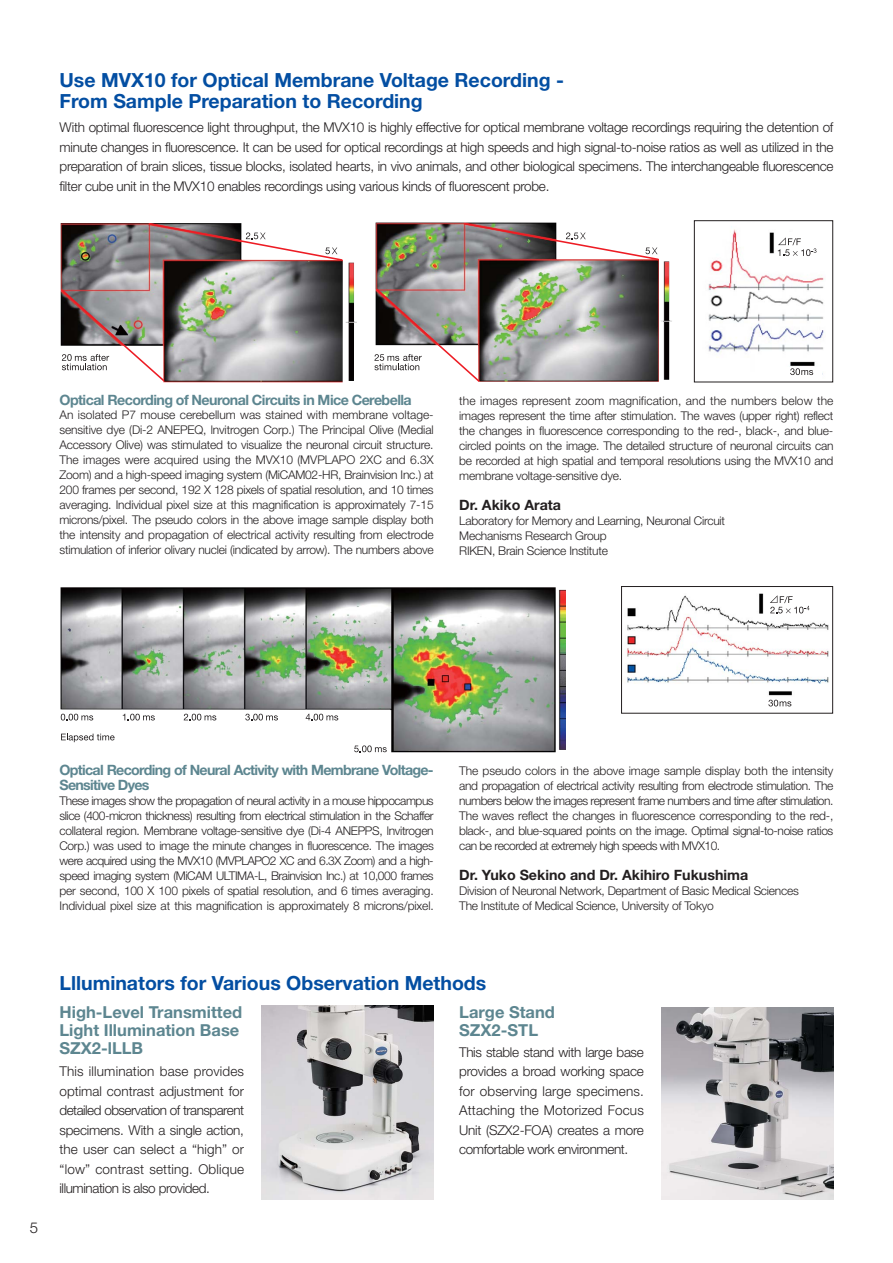
<style>
.page{position:relative;width:893px;height:1263px;background:#fff}
.page>*{position:absolute;margin:0;border:0;box-sizing:border-box;transform-origin:0 0}
.t1{font:700 19.5px/21px "Helvetica Neue LT Std";color:#034ea2}
.t2{font:700 16.5px/18px "Helvetica Neue LT Std";color:#5d8690}
.t3{font:300 15px "Helvetica Neue LT Std";color:#231f20}
.t4{font:700 14.25px/15px "Helvetica Neue LT Std";letter-spacing:-.05em;color:#5d8690}
.t5{font:700 14.25px "Helvetica Neue LT Std";color:#231f20}
.t6{font:300 13.5px/19.5px "Helvetica Neue LT Std";letter-spacing:-.02em;color:#231f20;text-align:justify}
.t7{font:300 12px/15px "Helvetica Neue LT Std";letter-spacing:-.02em;color:#231f20;text-align:justify}
</style>
<div class="page">
<img style="left:262px;top:1006px;width:172px;height:193px">
<img style="left:662px;top:1008px;width:171px;height:191px">
<img style="left:708px;top:226px;width:116px;height:149px">
<div style="left:694px;top:220px;width:139px;height:162px;border:1px solid #231f20"></div>
<div style="left:777px;top:232px;width:44px;height:31px;background:#fff"></div>
<svg style="left:778px;top:237px;width:38px;height:19px"></svg>
<div style="left:778px;top:368px;width:44px;height:11px;background:#fff"></div>
<svg style="left:790px;top:368px;width:23px;height:7px"></svg>
<img style="left:61px;top:223px;width:296px;height:159px">
<svg style="left:60px;top:288px;width:106px;height:95px"></svg>
<img style="left:376px;top:222px;width:296px;height:160px">
<svg style="left:374px;top:287px;width:107px;height:95px"></svg>
<img style="left:147px;top:223px;width:197px;height:39px">
<img style="left:462px;top:222px;width:198px;height:40px">
<img style="left:60px;top:587px;width:506px;height:165px">
<img style="left:627px;top:593px;width:202px;height:103px">
<div style="left:621px;top:586px;width:212px;height:127px;border:1px solid #231f20"></div>
<div style="left:767px;top:590px;width:49px;height:28px;background:#fff"></div>
<div style="left:61px;top:713px;width:53px;height:7px;background:#fff"></div>
<svg style="left:770px;top:595px;width:39px;height:18px"></svg>
<svg style="left:768px;top:700px;width:23px;height:6px"></svg>
<svg style="left:61px;top:734px;width:54px;height:8px"></svg>
<svg style="left:61px;top:714px;width:32px;height:6px"></svg>
<svg style="left:123px;top:714px;width:32px;height:6px"></svg>
<svg style="left:184px;top:714px;width:32px;height:6px"></svg>
<svg style="left:245px;top:714px;width:33px;height:6px"></svg>
<svg style="left:306px;top:714px;width:32px;height:6px"></svg>
<svg style="left:354px;top:745px;width:33px;height:7px"></svg>
<h1 class="t1" style="left:60px;top:72px;width:506px">Use MVX10 for Optical Membrane Voltage Recording -<br>From Sample Preparation to Recording</h1>
<p class="t6" style="left:60px;top:120px;width:775px">With optimal fluorescence light throughput, the MVX10 is highly effective for optical membrane voltage recordings requiring the detention of minute changes in fluorescence. It can be used for optical recordings at high speeds and high signal-to-noise ratios as well as utilized in the preparation of brain slices, tissue blocks, isolated hearts, in vivo animals, and other biological specimens. The interchangeable fluorescence filter cube unit in the MVX10 enables recordings using various kinds of fluorescent probe.</p>
<p class="t4" style="left:60px;top:394px;width:354px">Optical Recording of Neuronal Circuits in Mice Cerebella</p>
<p class="t7" style="left:60px;top:409px;width:376px">An isolated P7 mouse cerebellum was stained with membrane voltage&shy;sensitive dye (Di-2 ANEPEQ, lnvitrogen Corp.) The Principal Olive (Medial Accessory Olive) was stimulated to visualize the neuronal circuit structure.<br>The images were acquired using the MVX10 (MVPLAPO 2XC and 6.3X Zoom) and a high-speed imaging system (MiCAM02-HR, Brainvision Inc.) at 200 frames per second, 192 X 128 pixels of spatial resolution, and 10 times averaging. Individual pixel size at this magnification is approximately 7-15 microns/pixel. The pseudo colors in the above image sample display both the intensity and propagation of electrical activity resulting from electrode stimulation of inferior olivary nuclei (indicated by arrow). The numbers above</p>
<p class="t7" style="left:459px;top:394px;width:376px">the images represent zoom magnification, and the numbers below the images represent the time after stimulation. The waves (upper right) reflect the changes in fluorescence corresponding to the red-, black-, and blue&shy;circled points on the image. The detailed structure of neuronal circuits can be recorded at high spatial and temporal resolutions using the MVX10 and membrane voltage-sensitive dye.</p>
<p class="t5" style="left:459px;top:500px;width:103px">Dr. Akiko Arata</p>
<p class="t7" style="left:459px;top:514px;width:267px;text-align:left">Laboratory for Memory and Learning, Neuronal Circuit<br>Mechanisms Research Group<br>RIKEN, Brain Science Institute</p>
<p class="t4" style="left:60px;top:764px;width:376px">Optical Recording of Neural Activity with Membrane Voltage-<br>Sensitive Dyes</p>
<p class="t7" style="left:60px;top:794px;width:376px">These images show the propagation of neural activity in a mouse hippocampus slice (400-micron thickness) resulting from electrical stimulation in the Schaffer collateral region. Membrane voltage-sensitive dye (Di-4 ANEPPS, lnvitrogen Corp.) was used to image the minute changes in fluorescence. The images were acquired using the MVX10 (MVPLAPO2 XC and 6.3X Zoom) and a high&shy;speed imaging system (MiCAM ULTIMA-L, Brainvision Inc.) at 10,000 frames per second, 100 X 100 pixels of spatial resolution, and 6 times averaging.<br>Individual pixel size at this magnification is approximately 8 microns/pixel.</p>
<p class="t7" style="left:459px;top:765px;width:376px">The pseudo colors in the above image sample display both the intensity and propagation of electrical activity resulting from electrode stimulation. The numbers below the images represent frame numbers and time after stimulation.<br>The waves reflect the changes in fluorescence corresponding to the red-, black-, and blue-squared points on the image. Optimal signal-to-noise ratios can be recorded at extremely high speeds with MVX10.</p>
<p class="t5" style="left:459px;top:870px;width:290px">Dr. Yuko Sekino and Dr. Akihiro Fukushima</p>
<p class="t7" style="left:459px;top:885px;width:341px">Division of Neuronal Network, Department of Basic Medical Sciences<br>The Institute of Medical Science, University of Tokyo</p>
<p class="t3" style="left:30px;top:1222px;width:10px">5</p>
<h1 class="t1" style="left:60px;top:974px;width:428px">Llluminators for Various Observation Methods</h1>
<h2 class="t2" style="left:60px;top:1005px;width:184px">High-Level Transmitted<br>Light Illumination Base<br>SZX2-lLLB</h2>
<h2 class="t2" style="left:459px;top:1005px;width:97px">Large Stand<br>SZX2-STL</h2>
<p class="t6" style="left:60px;top:1063px;width:186px">This illumination base provides optimal contrast adjustment for detailed observation of transparent specimens. With a single action, the user can select a “high” or “low” contrast setting. Oblique illumination is also provided.</p>
<p class="t6" style="left:459px;top:1044px;width:186px">This stable stand with large base provides a broad working space for observing large specimens.<br>Attaching the Motorized Focus Unit (SZX2-FOA) creates a more comfortable work environment.</p>
</div>
